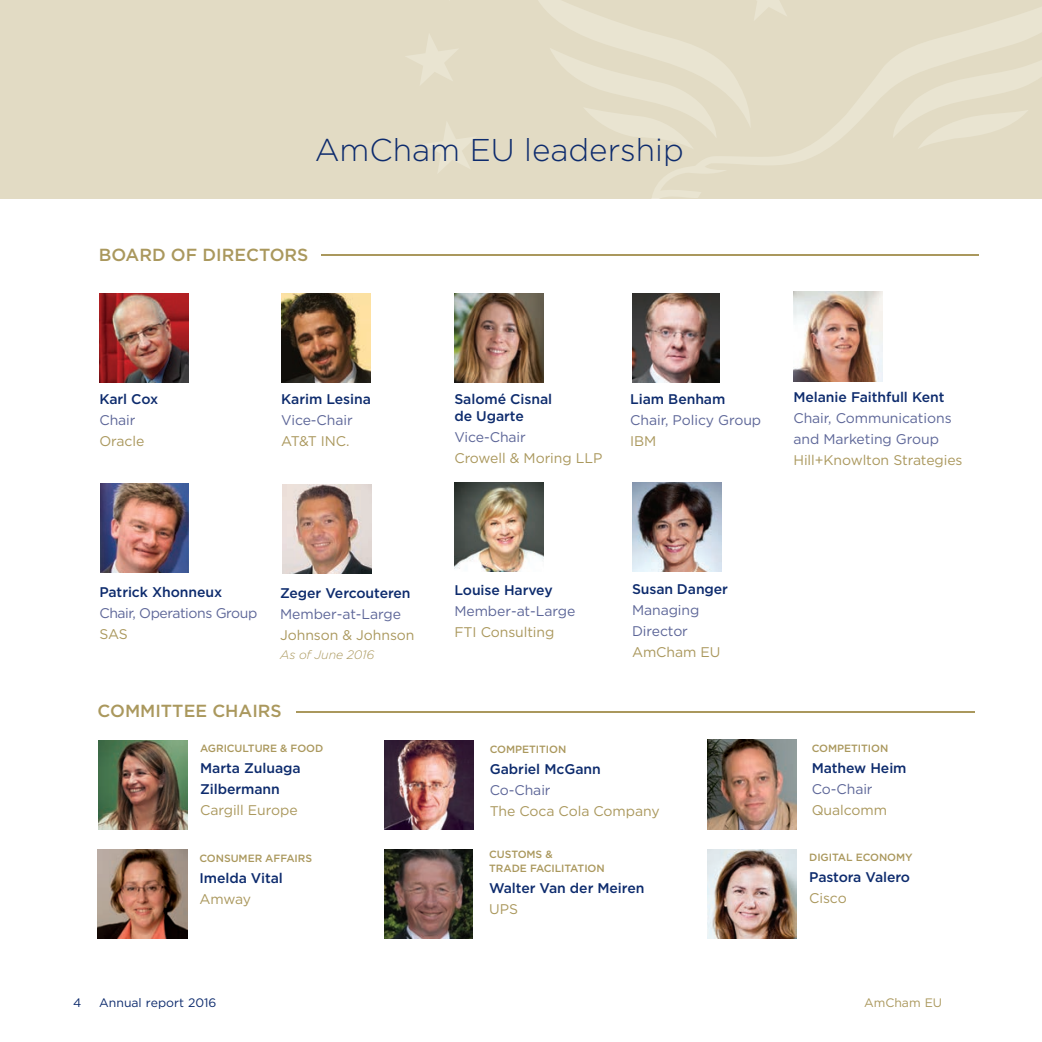
<style>
.page{position:relative;width:1042px;height:1042px;background:#fff}
.page>*{position:absolute;margin:0;border:0;box-sizing:border-box;transform-origin:0 0}
.t1{font:300 31.5px "Gotham";color:#0d2b6d}
.t2{font:500 17.5px "Gotham";color:#aa985d}
.t3{font:500 14px/17.5px "Gotham";letter-spacing:-.005em;color:#0d2b6d}
.t4{font:14px "Gotham";letter-spacing:-.005em;color:#aa985d}
.t5{font:14px/21px "Gotham";letter-spacing:-.005em;color:#5d6698}
.t6{font:14px "Gotham";letter-spacing:-.03em;color:#5d6698}
.t7{font:12.25px "Gotham";color:#0d2b6d}
.t8{font:italic 300 12.25px "Gotham";letter-spacing:-.005em;color:#aa985d}
.t9{font:12.25px "Gotham";color:#aa985d}
.t10{font:500 10.5px/14px "Gotham";letter-spacing:-.005em;color:#aa985d}
</style>
<div class="page">
<img style="left:99px;top:293px;width:90px;height:90px">
<div style="left:0;top:0;width:1042px;height:198px;background:#e2dbc4"></div>
<img style="left:633px;top:483px;width:88px;height:89px">
<img style="left:455px;top:483px;width:88px;height:89px">
<img style="left:100px;top:483px;width:89px;height:89px">
<img style="left:454px;top:293px;width:90px;height:90px">
<img style="left:632px;top:293px;width:87px;height:89px">
<img style="left:793px;top:292px;width:90px;height:89px">
<svg style="left:652px;top:7px;width:390px;height:191px"></svg>
<svg style="left:893px;top:60px;width:149px;height:89px"></svg>
<svg style="left:406px;top:0;width:381px;height:174px"></svg>
<hr style="left:322px;top:254px;width:657px;height:2px;background:#aa985d">
<img style="left:99px;top:740px;width:89px;height:89px">
<img style="left:384px;top:849px;width:89px;height:89px">
<hr style="left:297px;top:711px;width:678px;height:2px;background:#aa985d">
<img style="left:281px;top:293px;width:89px;height:89px">
<img style="left:282px;top:485px;width:89px;height:89px">
<img style="left:384px;top:740px;width:90px;height:89px">
<img style="left:707px;top:740px;width:89px;height:89px">
<img style="left:98px;top:849px;width:89px;height:89px">
<img style="left:707px;top:849px;width:89px;height:89px">
<h1 class="t1" style="left:315px;top:129px;width:371px">AmCham EU leadership</h1>
<p class="t2" style="left:99px;top:243px;width:211px">BOARD OF DIRECTORS</p>
<p class="t3" style="left:99px;top:390px;width:60px">Karl Cox</p>
<p class="t5" style="left:99px;top:409px;width:38px">Chair</p>
<p class="t4" style="left:99px;top:432px;width:46px">Oracle</p>
<p class="t3" style="left:281px;top:390px;width:91px">Karim Lesina</p>
<p class="t5" style="left:281px;top:409px;width:73px">Vice-Chair</p>
<p class="t4" style="left:281px;top:432px;width:70px">AT&amp;T INC.</p>
<p class="t3" style="left:454px;top:390px;width:99px">Salomé Cisnal de Ugarte</p>
<p class="t5" style="left:454px;top:426px;width:73px">Vice-Chair</p>
<p class="t4" style="left:454px;top:449px;width:149px">Crowell &amp; Moring LLP</p>
<p class="t3" style="left:630px;top:390px;width:97px">Liam Benham</p>
<p class="t5" style="left:630px;top:409px;width:132px">Chair, Policy Group</p>
<p class="t4" style="left:630px;top:432px;width:28px">IBM</p>
<p class="t3" style="left:793px;top:388px;width:152px">Melanie Faithfull Kent</p>
<p class="t5" style="left:793px;top:407px;width:160px">Chair, Communications and Marketing Group</p>
<p class="t4" style="left:793px;top:451px;width:171px">Hill+Knowlton Strategies</p>
<p class="t3" style="left:99px;top:583px;width:124px">Patrick Xhonneux</p>
<p class="t6" style="left:99px;top:604px;width:159px">Chair, Operations Group</p>
<p class="t4" style="left:99px;top:625px;width:30px">SAS</p>
<p class="t3" style="left:280px;top:584px;width:132px">Zeger Vercouteren</p>
<p class="t5" style="left:280px;top:603px;width:122px">Member-at-Large</p>
<p class="t4" style="left:280px;top:625px;width:136px">Johnson &amp; Johnson</p>
<p class="t8" style="left:280px;top:647px;width:96px">As of June 2016</p>
<p class="t2" style="left:98px;top:699px;width:186px">COMMITTEE CHAIRS</p>
<p class="t10" style="left:200px;top:741px;width:125px">AGRICULTURE &amp; FOOD</p>
<p class="t3" style="left:200px;top:757px;width:102px;line-height:21px">Marta Zuluaga<br>Zilbermann</p>
<p class="t4" style="left:200px;top:801px;width:99px">Cargill Europe</p>
<p class="t10" style="left:199px;top:851px;width:114px">CONSUMER AFFAIRS</p>
<p class="t3" style="left:199px;top:869px;width:85px">Imelda Vital</p>
<p class="t4" style="left:199px;top:890px;width:53px">Amway</p>
<p class="t3" style="left:454px;top:581px;width:100px">Louise Harvey</p>
<p class="t5" style="left:454px;top:600px;width:122px">Member-at-Large</p>
<p class="t4" style="left:454px;top:623px;width:102px">FTI Consulting</p>
<p class="t3" style="left:632px;top:580px;width:98px">Susan Danger</p>
<p class="t5" style="left:632px;top:599px;width:69px">Managing<br>Director</p>
<p class="t4" style="left:632px;top:643px;width:90px">AmCham EU</p>
<p class="t10" style="left:490px;top:742px;width:78px">COMPETITION</p>
<p class="t3" style="left:490px;top:760px;width:113px">Gabriel McGann</p>
<p class="t5" style="left:490px;top:779px;width:62px">Co-Chair</p>
<p class="t4" style="left:490px;top:801px;width:171px">The Coca Cola Company</p>
<p class="t10" style="left:489px;top:847px;width:117px">CUSTOMS &amp;<br>TRADE FACILITATION</p>
<p class="t3" style="left:489px;top:879px;width:157px">Walter Van der Meiren</p>
<p class="t4" style="left:489px;top:900px;width:30px">UPS</p>
<p class="t10" style="left:812px;top:741px;width:78px">COMPETITION</p>
<p class="t3" style="left:812px;top:759px;width:96px">Mathew Heim</p>
<p class="t5" style="left:812px;top:778px;width:62px">Co-Chair</p>
<p class="t4" style="left:812px;top:801px;width:77px">Qualcomm</p>
<p class="t10" style="left:809px;top:850px;width:105px">DIGITAL ECONOMY</p>
<p class="t3" style="left:809px;top:868px;width:102px">Pastora Valero</p>
<p class="t4" style="left:809px;top:888px;width:39px">Cisco</p>
<p class="t7" style="left:73px;top:995px;width:10px">4</p>
<p class="t7" style="left:99px;top:995px;width:119px">Annual report 2016</p>
<p class="t9" style="left:864px;top:995px;width:80px">AmCham EU</p>
</div>
